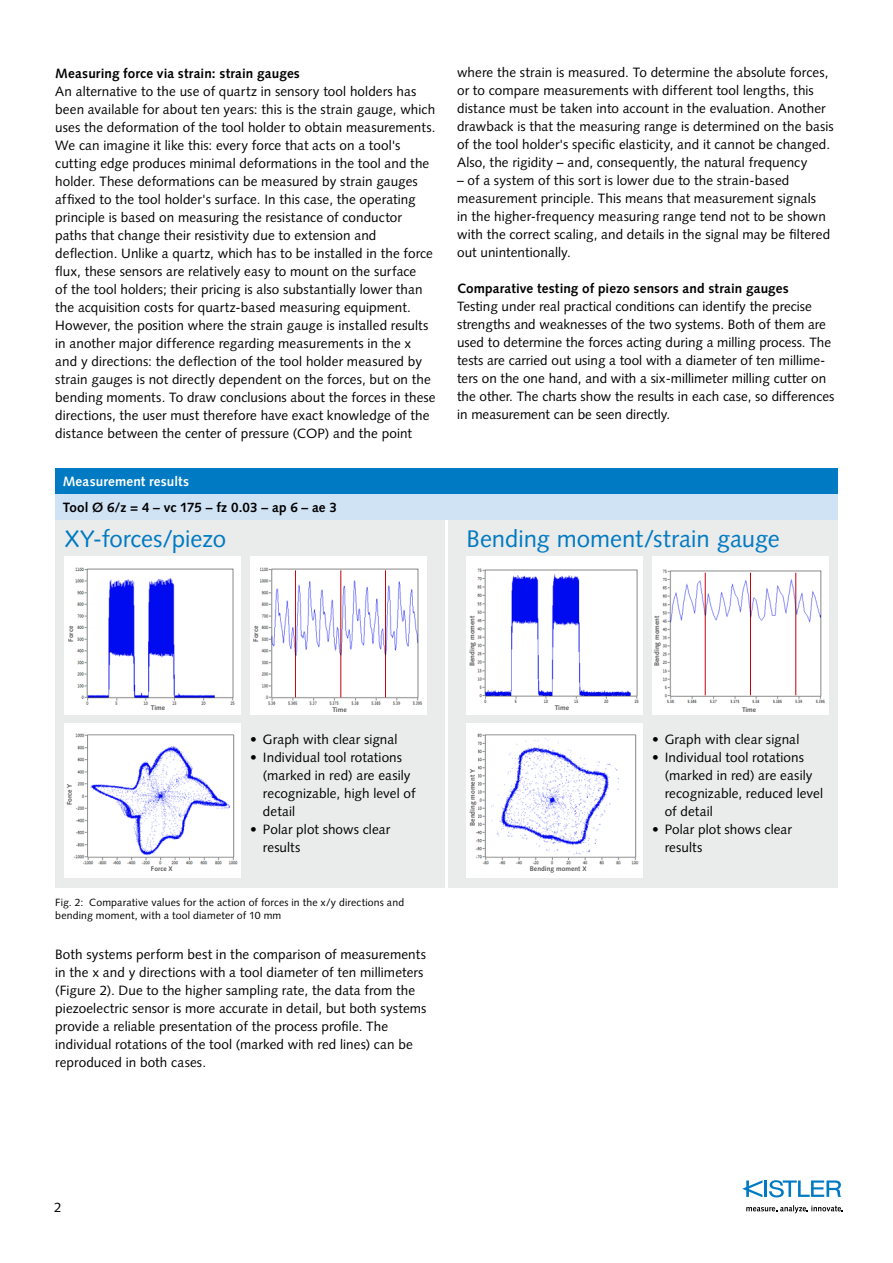
<style>
.page{position:relative;width:893px;height:1263px;background:#fff}
.page>*{position:absolute;margin:0;border:0;box-sizing:border-box;transform-origin:0 0}
.t1{font:24px "Syntax LT Std";color:#007ac2}
.t2{font:13.5px/18px "Syntax LT Std";letter-spacing:.005em;color:#000}
.t3{font:700 13.5px "Syntax LT Std";letter-spacing:.01em;color:#000}
.t4{font:700 13.5px "Syntax LT Std";letter-spacing:.01em;color:#fff}
.t5{font:10.5px/13.5px "Syntax LT Std";letter-spacing:.015em;color:#000}
.t6{font:700 6.75px "Syntax LT Std";color:#555756}
</style>
<div class="page">
<hr style="left:764px;top:1180px;width:3px;height:17px;background:#007ac2">
<svg style="left:769px;top:1180px;width:72px;height:17px"></svg>
<svg style="left:742px;top:1180px;width:20px;height:17px"></svg>
<svg style="left:746px;top:1205px;width:97px;height:8px"></svg>
<div style="left:449px;top:520px;width:389px;height:368px;background:#eaebeb"></div>
<div style="left:652px;top:556px;width:176px;height:159px;background:#fff"></div>
<img style="left:662px;top:569px;width:163px;height:134px">
<div style="left:467px;top:556px;width:176px;height:159px;background:#fff"></div>
<img style="left:477px;top:568px;width:162px;height:135px">
<div style="left:467px;top:723px;width:176px;height:154px;background:#fff"></div>
<img style="left:475px;top:733px;width:164px;height:132px">
<hr style="left:795px;top:573px;width:1px;height:122px;background:#c20206">
<hr style="left:750px;top:573px;width:1px;height:122px;background:#c20206">
<hr style="left:705px;top:573px;width:1px;height:122px;background:#c20206">
<div style="left:55px;top:520px;width:389px;height:367px;background:#eaebeb"></div>
<div style="left:250px;top:556px;width:176px;height:159px;background:#fff"></div>
<img style="left:260px;top:567px;width:163px;height:138px">
<div style="left:65px;top:556px;width:176px;height:159px;background:#fff"></div>
<img style="left:75px;top:567px;width:160px;height:138px">
<div style="left:65px;top:723px;width:176px;height:154px;background:#fff"></div>
<img style="left:73px;top:733px;width:165px;height:132px">
<hr style="left:295px;top:570px;width:1px;height:127px;background:#c20206">
<hr style="left:341px;top:570px;width:1px;height:127px;background:#c20206">
<hr style="left:385px;top:570px;width:1px;height:127px;background:#c20206">
<div style="left:67px;top:730px;width:7px;height:75px;background:#fff"></div>
<div style="left:470px;top:737px;width:8px;height:89px;background:#fff"></div>
<div style="left:55px;top:468px;width:783px;height:26px;background:#007ac2"></div>
<div style="left:55px;top:494px;width:783px;height:26px;background:#d0e3f5"></div>
<p class="t3" style="left:55px;top:65px;width:246px">Measuring force via strain: strain gauges</p>
<p class="t2" style="left:55px;top:82px;width:382px">An alternative to the use of quartz in sensory tool holders has been available for about ten years: this is the strain gauge, which uses the deformation of the tool holder to obtain measurements.<br>We can imagine it like this: every force that acts on a tool's cutting edge produces minimal deformations in the tool and the holder. These deformations can be measured by strain gauges affixed to the tool holder's surface. In this case, the operating principle is based on measuring the resistance of conductor paths that change their resistivity due to extension and deflection. Unlike a quartz, which has to be installed in the force flux, these sensors are relatively easy to mount on the surface<br>of the tool holders; their pricing is also substantially lower than the acquisition costs for quartz-based measuring equipment.<br>However, the position where the strain gauge is installed results in another major difference regarding measurements in the x and y directions: the deflection of the tool holder measured by strain gauges is not directly dependent on the forces, but on the bending moments. To draw conclusions about the forces in these directions, the user must therefore have exact knowledge of the distance between the center of pressure (COP) and the point</p>
<p class="t4" style="left:63px;top:474px;width:128px">Measurement results</p>
<p class="t3" style="left:63px;top:500px;width:276px">Tool Ø 6/z = 4 – vc 175 – fz 0.03 – ap 6 – ae 3</p>
<h1 class="t1" style="left:65px;top:525px;width:163px">XY-forces/piezo</h1>
<p class="t2" style="left:457px;top:64px;width:378px">where the strain is measured. To determine the absolute forces, or to compare measurements with different tool lengths, this distance must be taken into account in the evaluation. Another drawback is that the measuring range is determined on the basis of the tool holder's specific elasticity, and it cannot be changed.<br>Also, the rigidity – and, consequently, the natural frequency</p>
<p class="t2" style="left:457px;top:172px;width:375px">– of a system of this sort is lower due to the strain-based measurement principle. This means that measurement signals<br>in the higher-frequency measuring range tend not to be shown with the correct scaling, and details in the signal may be filtered out unintentionally.</p>
<p class="t3" style="left:457px;top:281px;width:333px">Comparative testing of piezo sensors and strain gauges</p>
<p class="t2" style="left:457px;top:298px;width:379px">Testing under real practical conditions can identify the precise strengths and weaknesses of the two systems. Both of them are used to determine the forces acting during a milling process. The tests are carried out using a tool with a diameter of ten millime&shy;ters on the one hand, and with a six-millimeter milling cutter on the other. The charts show the results in each case, so differences in measurement can be seen directly.</p>
<h1 class="t1" style="left:467px;top:525px;width:315px">Bending moment/strain gauge</h1>
<p class="t6" style="left:67px;top:642px;width:17px;rotate:-90deg">Force</p>
<p class="t6" style="left:252px;top:642px;width:17px;rotate:-90deg">Force</p>
<p class="t6" style="left:66px;top:805px;width:23px;rotate:-90deg">Force Y</p>
<p class="t6" style="left:151px;top:704px;width:16px">Time</p>
<p class="t6" style="left:333px;top:705px;width:16px">Time</p>
<p class="t6" style="left:151px;top:865px;width:23px">Force X</p>
<p class="t2" style="left:250px;top:730px;width:149px">• Graph with clear signal</p>
<p class="t2" style="left:263px;top:748px;width:154px;text-indent:-13px">• Individual tool rotations (marked in red) are easily recognizable, high level of detail</p>
<p class="t2" style="left:263px;top:820px;width:129px;text-indent:-13px">• Polar plot shows clear results</p>
<p class="t5" style="left:55px;top:895px;width:350px">Fig. 2: Comparative values for the action of forces in the x/y directions and bending moment, with a tool diameter of 10 mm</p>
<p class="t2" style="left:55px;top:946px;width:373px">Both systems perform best in the comparison of measurements in the x and y directions with a tool diameter of ten millimeters (Figure 2). Due to the higher sampling rate, the data from the piezoelectric sensor is more accurate in detail, but both systems provide a reliable presentation of the process profile. The individual rotations of the tool (marked with red lines) can be reproduced in both cases.</p>
<p class="t6" style="left:468px;top:666px;width:52px;rotate:-90deg">Bending moment</p>
<p class="t6" style="left:653px;top:666px;width:52px;rotate:-90deg">Bending moment</p>
<p class="t6" style="left:469px;top:826px;width:58px;rotate:-90deg">Bending moment Y</p>
<p class="t6" style="left:555px;top:704px;width:16px">Time</p>
<p class="t6" style="left:742px;top:705px;width:16px">Time</p>
<p class="t6" style="left:530px;top:865px;width:58px">Bending moment X</p>
<p class="t2" style="left:652px;top:730px;width:149px">• Graph with clear signal</p>
<p class="t2" style="left:665px;top:748px;width:160px;text-indent:-13px">• Individual tool rotations (marked in red) are easily recognizable, reduced level of detail</p>
<p class="t2" style="left:665px;top:820px;width:129px;text-indent:-13px">• Polar plot shows clear results</p>
<p class="t2" style="left:54px;top:1198px;width:9px">2</p>
</div>
